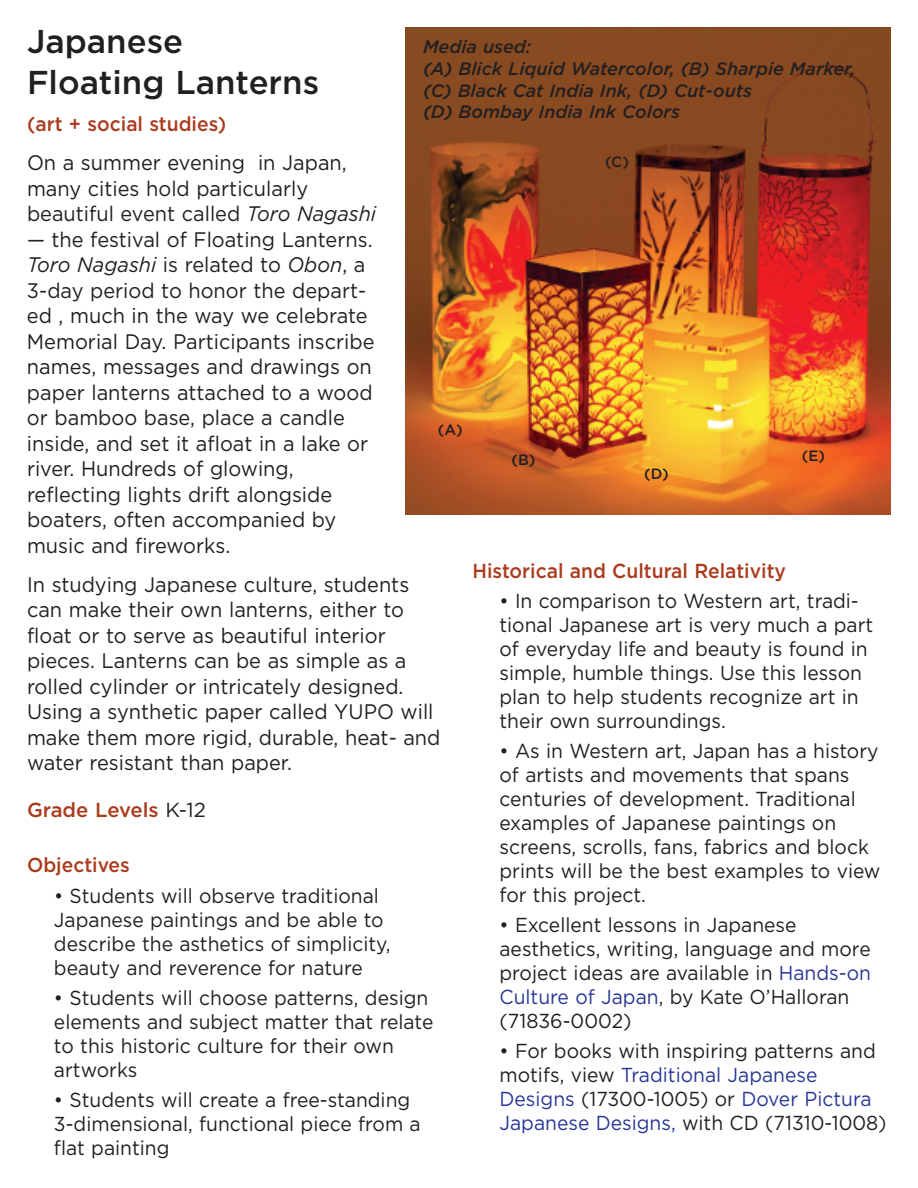
<style>
.page{position:relative;width:918px;height:1188px;background:#fff}
.page>*{position:absolute;margin:0;border:0;box-sizing:border-box;transform-origin:0 0}
.t1{font:500 33px/40.5px "Gotham";color:#231f20}
.t2{font:21px/25.5px "Gotham";color:#231f20;scale:.95 1}
.t3{font:20.25px/24px "Gotham";color:#231f20;scale:.95 1}
.t4{font:500 20.25px "Gotham";color:#aa3c1d;scale:.95 1}
.t5{font:500 20.25px "Gotham";color:#aa3c1d}
.t6{font:italic 500 18px/21.6px "Gotham";color:#231f20}
.t7{font:500 15px "Gotham";color:#231f20}
.s1{font-style:italic}
.s2{font-weight:400;color:#231f20}
.s3{color:#293795}
</style>
<div class="page">
<img style="left:406px;top:27px;width:485px;height:488px">
<h1 class="t1" style="left:27px;top:22px;width:294px">Japanese<br>Floating Lanterns</h1>
<p class="t4" style="left:27px;top:113px;width:211px">(art + social studies)</p>
<p class="t2" style="left:27px;top:150px;width:369px">On a summer evening in Japan, many cities hold particularly beautiful event called <span class="s1">Toro Nagashi</span></p>
<p class="t2" style="left:27px;top:227px;width:367px">— the festival of Floating Lanterns.<br><span class="s1">Toro Nagashi</span> is related to <span class="s1">Obon</span>, a<br>3-day period to honor the depart&shy;ed , much in the way we celebrate<br>Memorial Day. Participants inscribe names, messages and drawings on paper lanterns attached to a wood or bamboo base, place a candle inside, and set it afloat in a lake or river. Hundreds of glowing, reflecting lights drift alongside boaters, often accompanied by music and fireworks.</p>
<p class="t2" style="left:27px;top:572px;width:437px">In studying Japanese culture, students can make their own lanterns, either to float or to serve as beautiful interior pieces. Lanterns can be as simple as a rolled cylinder or intricately designed.<br>Using a synthetic paper called YUPO will make them more rigid, durable, heat- and water resistant than paper.</p>
<p class="t5" style="left:27px;top:798px;width:180px">Grade Levels <span class="s2">K-12</span></p>
<p class="t6" style="left:423px;top:36px;width:434px">Media used:<br>(A) Blick Liquid Watercolor, (B) Sharpie Marker, (C) Black Cat India Ink, (D) Cut-outs<br>(D) Bombay India Ink Colors</p>
<p class="t7" style="left:605px;top:153px;width:25px">(C)</p>
<p class="t7" style="left:438px;top:421px;width:27px">(A)</p>
<p class="t7" style="left:802px;top:447px;width:25px">(E)</p>
<p class="t7" style="left:512px;top:451px;width:26px">(B)</p>
<p class="t7" style="left:644px;top:465px;width:26px">(D)</p>
<p class="t4" style="left:472px;top:559px;width:332px">Historical and Cultural Relativity</p>
<p class="t3" style="left:500px;top:589px;width:395px">• In comparison to Western art, tradi&shy;tional Japanese art is very much a part of everyday life and beauty is found in simple, humble things. Use this lesson plan to help students recognize art in their own surroundings.</p>
<p class="t3" style="left:500px;top:739px;width:403px">• As in Western art, Japan has a history of artists and movements that spans centuries of development. Traditional examples of Japanese paintings on screens, scrolls, fans, fabrics and block prints will be the best examples to view for this project.</p>
<p class="t3" style="left:500px;top:913px;width:392px">• Excellent lessons in Japanese aesthetics, writing, language and more project ideas are available in <span class="s3">Hands-on<br>Culture of Japan</span>, by Kate O’Halloran (71836-0002)</p>
<p class="t3" style="left:500px;top:1039px;width:409px">• For books with inspiring patterns and motifs, view <span class="s3">Traditional Japanese Designs</span> (17300-1005) or <span class="s3">Dover Pictura Japanese Designs,</span> with CD (71310-1008)</p>
<p class="t4" style="left:27px;top:854px;width:110px">Objectives</p>
<p class="t3" style="left:54px;top:884px;width:356px">• Students will observe traditional Japanese paintings and be able to describe the asthetics of simplicity, beauty and reverence for nature</p>
<p class="t3" style="left:54px;top:986px;width:401px">• Students will choose patterns, design elements and subject matter that relate to this historic culture for their own artworks</p>
<p class="t3" style="left:54px;top:1088px;width:388px">• Students will create a free-standing<br>3-dimensional, functional piece from a flat painting</p>
</div>
